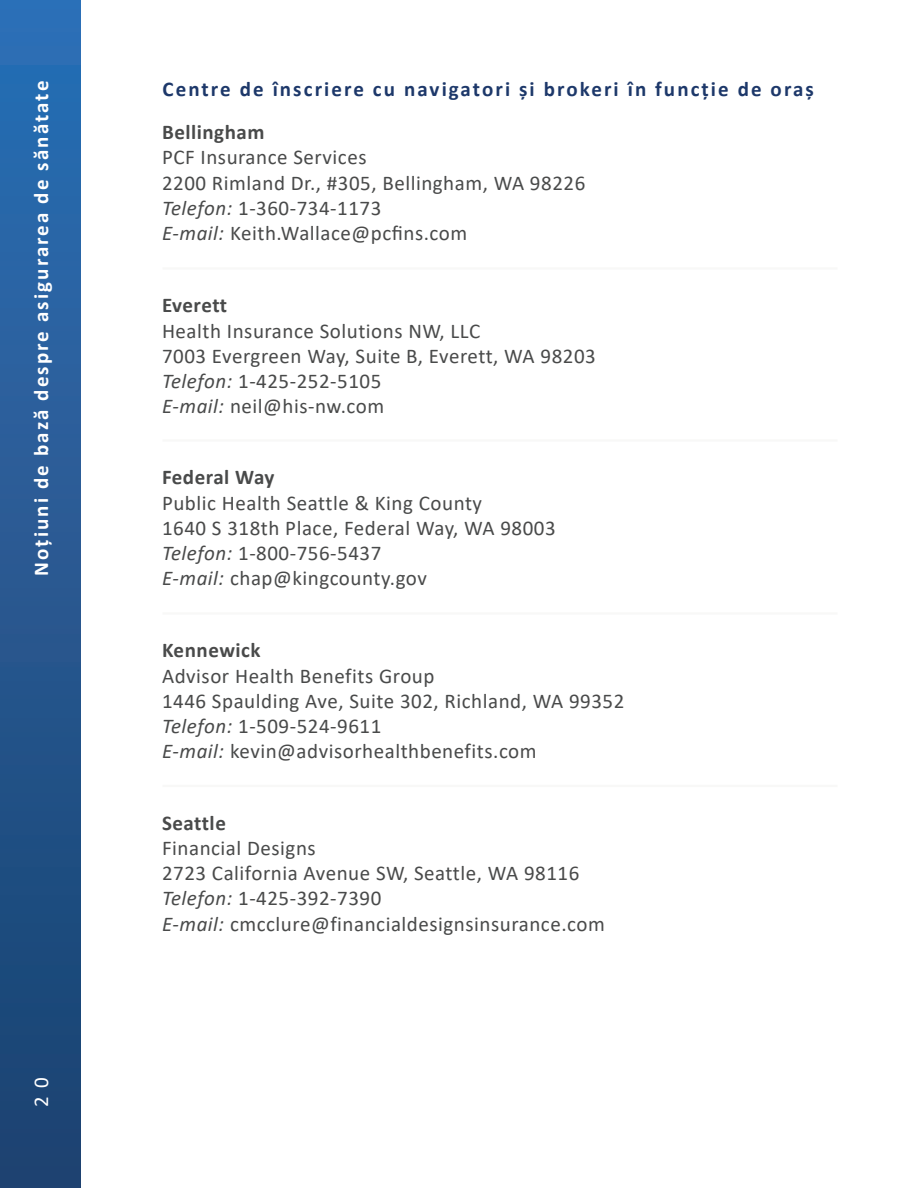
<style>
.page{position:relative;width:918px;height:1188px;background:#fff}
.page>*{position:absolute;margin:0;border:0;box-sizing:border-box;transform-origin:0 0}
.t1{font:21px "Calibri";letter-spacing:.025em;color:#494a4a}
.t2{font:700 21px "Calibri";letter-spacing:.1em;color:#1d386a}
.t3{font:700 21px "Calibri";letter-spacing:.025em;color:#494a4a}
.t4{font:700 21px "Calibri";letter-spacing:.1em;color:#fff}
.t5{font:21px "Calibri";color:#fff}
.s1{font-style:italic}
</style>
<div class="page">
<div style="left:0;top:0;width:81px;height:1188px;background:linear-gradient(to bottom,#2d6fb5,#1c416e)"></div>
<hr style="left:163px;top:267px;width:675px;height:3px;background:#f8f8f7">
<hr style="left:163px;top:439px;width:675px;height:3px;background:#f8f8f7">
<hr style="left:163px;top:612px;width:675px;height:3px;background:#f8f8f7">
<hr style="left:163px;top:785px;width:675px;height:2px;background:#f8f8f7">
<p class="t4" style="left:26px;top:576px;width:496px;rotate:-90deg">Noțiuni de bază despre asigurarea de sănătate</p>
<p class="t5" style="left:27px;top:1107px;width:31px;rotate:-90deg">2 0</p>
<p class="t2" style="left:163px;top:75px;width:653px">Centre de înscriere cu navigatori și brokeri în funcție de oraș</p>
<p class="t3" style="left:162px;top:117px;width:104px">Bellingham</p>
<p class="t1" style="left:162px;top:143px;width:206px">PCF Insurance Services</p>
<p class="t1" style="left:162px;top:168px;width:425px">2200 Rimland Dr., #305, Bellingham, WA 98226</p>
<p class="t1" style="left:162px;top:193px;width:221px"><span class="s1">Telefon:</span> 1-360-734-1173</p>
<p class="t1" style="left:162px;top:219px;width:307px"><span class="s1">E-mail:</span> Keith.Wallace@pcfins.com</p>
<p class="t3" style="left:162px;top:291px;width:67px">Everett</p>
<p class="t1" style="left:162px;top:316px;width:320px">Health Insurance Solutions NW, LLC</p>
<p class="t1" style="left:162px;top:341px;width:435px">7003 Evergreen Way, Suite B, Everett, WA 98203</p>
<p class="t1" style="left:162px;top:366px;width:221px"><span class="s1">Telefon:</span> 1-425-252-5105</p>
<p class="t1" style="left:162px;top:392px;width:224px"><span class="s1">E-mail:</span> neil@his-nw.com</p>
<p class="t3" style="left:162px;top:463px;width:114px">Federal Way</p>
<p class="t1" style="left:162px;top:488px;width:322px">Public Health Seattle &amp; King County</p>
<p class="t1" style="left:162px;top:513px;width:395px">1640 S 318th Place, Federal Way, WA 98003</p>
<p class="t1" style="left:162px;top:538px;width:221px"><span class="s1">Telefon:</span> 1-800-756-5437</p>
<p class="t1" style="left:162px;top:564px;width:266px"><span class="s1">E-mail:</span> chap@kingcounty.gov</p>
<p class="t3" style="left:162px;top:636px;width:100px">Kennewick</p>
<p class="t1" style="left:162px;top:661px;width:274px">Advisor Health Benefits Group</p>
<p class="t1" style="left:162px;top:686px;width:464px">1446 Spaulding Ave, Suite 302, Richland, WA 99352</p>
<p class="t1" style="left:162px;top:711px;width:221px"><span class="s1">Telefon:</span> 1-509-524-9611</p>
<p class="t1" style="left:162px;top:737px;width:376px"><span class="s1">E-mail:</span> kevin@advisorhealthbenefits.com</p>
<p class="t3" style="left:162px;top:808px;width:65px">Seattle</p>
<p class="t1" style="left:162px;top:833px;width:155px">Financial Designs</p>
<p class="t1" style="left:162px;top:859px;width:419px">2723 California Avenue SW, Seattle, WA 98116</p>
<p class="t1" style="left:162px;top:884px;width:221px"><span class="s1">Telefon:</span> 1-425-392-7390</p>
<p class="t1" style="left:162px;top:909px;width:444px"><span class="s1">E-mail:</span> cmcclure@financialdesignsinsurance.com</p>
</div>
